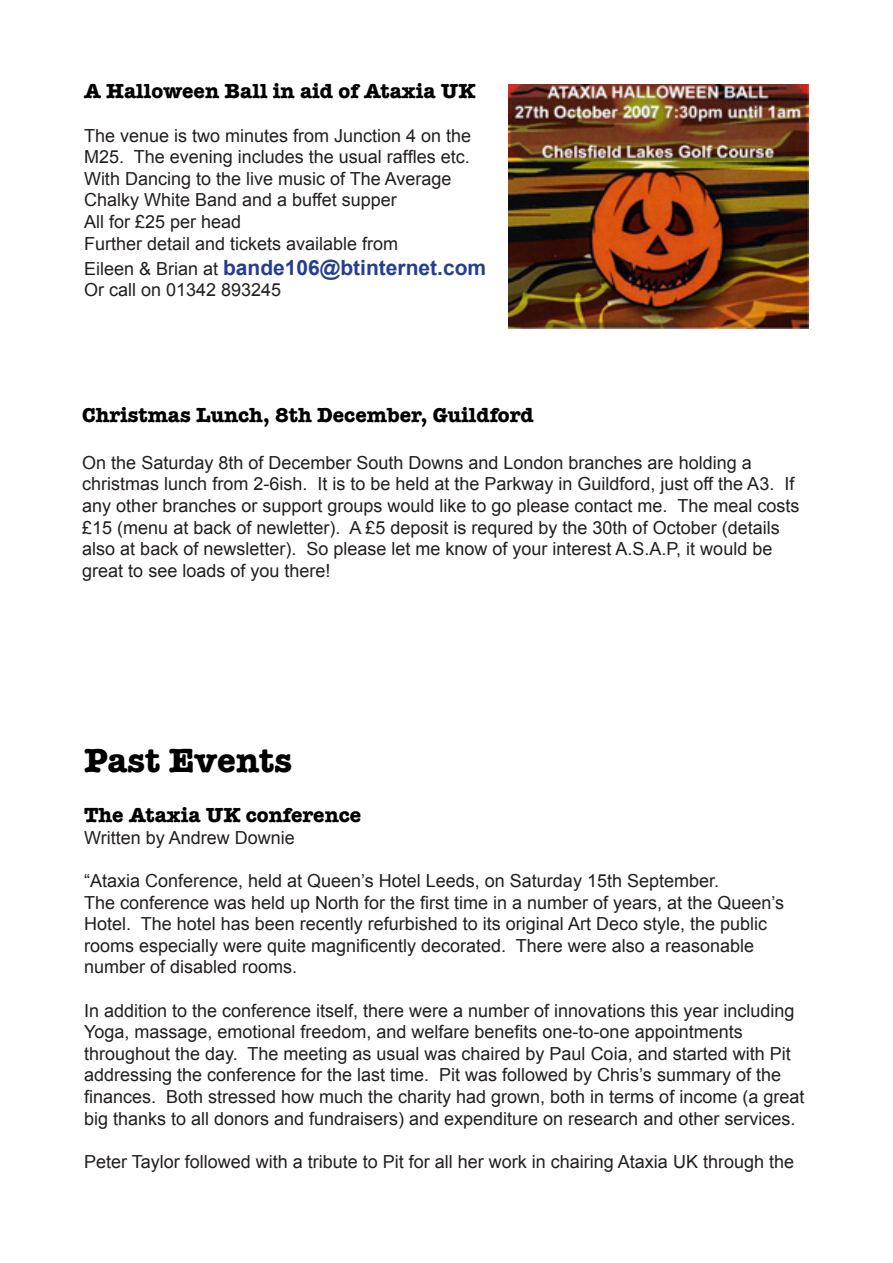
<style>
.page{position:relative;width:893px;height:1263px;background:#fff}
.page>*{position:absolute;margin:0;border:0;box-sizing:border-box;transform-origin:0 0}
.t1{font:700 34.5px "American Typewriter";color:#000}
.t2{font:700 21px "American Typewriter";color:#000}
.t3{font:700 21px "Arial";color:#253f8e}
.t4{font:18px/21.6px "Arial";color:#231f20}
.s1{font-weight:400;font-size:18px;color:#231f20}
</style>
<div class="page">
<img style="left:509px;top:84px;width:300px;height:244px">
<p class="t2" style="left:84px;top:78px;width:393px">A Halloween Ball in aid of Ataxia UK</p>
<p class="t4" style="left:84px;top:124px;width:389px">The venue is two minutes from Junction 4 on the<br>M25. The evening includes the usual raffles etc.</p>
<p class="t4" style="left:84px;top:168px;width:369px">With Dancing to the live music of The Average<br>Chalky White Band and a buffet supper</p>
<p class="t4" style="left:84px;top:211px;width:159px">All for £25 per head</p>
<p class="t4" style="left:84px;top:232px;width:316px">Further detail and tickets available from</p>
<p class="t3" style="left:84px;top:256px;width:404px"><span class="s1">Eileen &amp; Brian at</span> bande106@btinternet.com</p>
<p class="t4" style="left:84px;top:279px;width:199px">Or call on 01342 893245</p>
<p class="t2" style="left:82px;top:402px;width:453px">Christmas Lunch, 8th December, Guildford</p>
<p class="t4" style="left:82px;top:452px;width:719px">On the Saturday 8th of December South Downs and London branches are holding a christmas lunch from 2-6ish. It is to be held at the Parkway in Guildford, just off the A3. If any other branches or support groups would like to go please contact me. The meal costs £15 (menu at back of newletter). A £5 deposit is requred by the 30th of October (details also at back of newsletter). So please let me know of your interest A.S.A.P, it would be great to see loads of you there!</p>
<p class="t1" style="left:84px;top:739px;width:209px">Past Events</p>
<p class="t2" style="left:84px;top:802px;width:279px">The Ataxia UK conference</p>
<p class="t4" style="left:84px;top:826px;width:212px">Written by Andrew Downie</p>
<p class="t4" style="left:84px;top:870px;width:637px">“Ataxia Conference, held at Queen’s Hotel Leeds, on Saturday 15th September.</p>
<p class="t4" style="left:84px;top:891px;width:702px">The conference was held up North for the first time in a number of years, at the Queen’s Hotel. The hotel has been recently refurbished to its original Art Deco style, the public rooms especially were quite magnificently decorated. There were also a reasonable number of disabled rooms.</p>
<p class="t4" style="left:84px;top:999px;width:722px">In addition to the conference itself, there were a number of innovations this year including Yoga, massage, emotional freedom, and welfare benefits one-to-one appointments throughout the day. The meeting as usual was chaired by Paul Coia, and started with Pit addressing the conference for the last time. Pit was followed by Chris’s summary of the finances. Both stressed how much the charity had grown, both in terms of income (a great big thanks to all donors and fundraisers) and expenditure on research and other services.</p>
<p class="t4" style="left:84px;top:1150px;width:712px">Peter Taylor followed with a tribute to Pit for all her work in chairing Ataxia UK through the</p>
</div>
